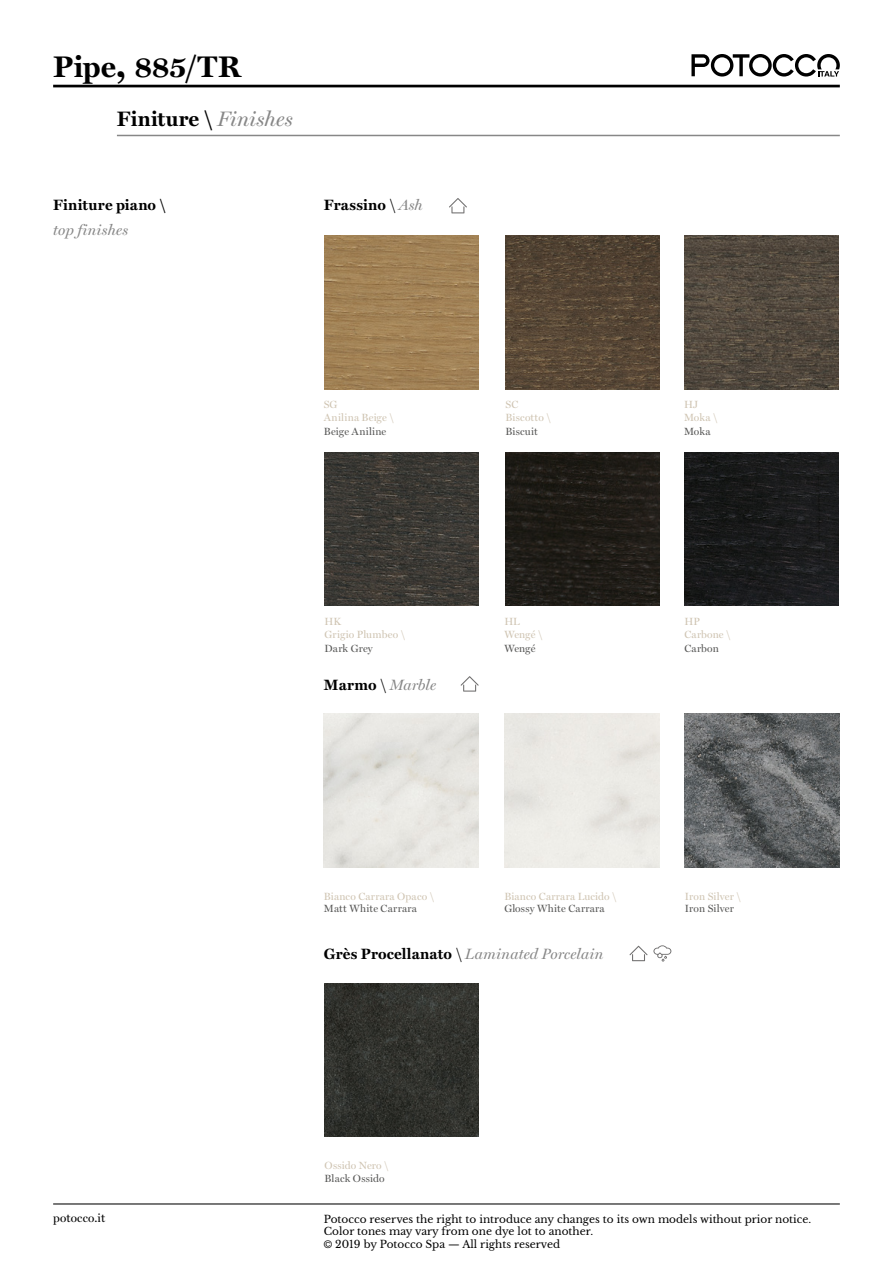
<style>
.page{position:relative;width:893px;height:1263px;background:#fff}
.page>*{position:absolute;margin:0;border:0;box-sizing:border-box;transform-origin:0 0}
.t1{font:700 30px "Miller Text";letter-spacing:-.005em;color:#000}
.t2{font:700 21px "Miller Text";letter-spacing:.01em;color:#000}
.t3{font:italic 15px "Miller Display";letter-spacing:.005em;color:#878787}
.t4{font:700 15px "Miller Text";letter-spacing:.015em;color:#000}
.t5{font:12px "Miller Display";letter-spacing:.015em;color:#000}
.t6{font:10.5px/12.6px "Libre Baskerville";color:#000}
.t7{font:10.5px/13.5px "Miller Display";letter-spacing:.015em;color:#cfc4b2}
.t8{font:10.5px "Miller Display";letter-spacing:.02em;color:#575756}
.s1{font-size:36px}
.s2{font-family:"Miller Display";font-weight:400;font-style:italic;color:#878787}
.s3{font-family:"Miller Display";font-weight:400}
.s4{font-family:"Miller Text";font-weight:700;font-style:normal;color:#000}
.s5{font-style:normal;color:#000}
.s6{font-family:"Helvetica Neue LT Std"}
</style>
<div class="page">
<img style="left:685px;top:714px;width:155px;height:154px">
<img style="left:506px;top:235px;width:153px;height:154px">
<img style="left:325px;top:235px;width:153px;height:154px">
<img style="left:506px;top:452px;width:153px;height:154px">
<img style="left:684px;top:452px;width:154px;height:154px">
<img style="left:685px;top:235px;width:153px;height:154px">
<img style="left:325px;top:452px;width:153px;height:154px">
<img style="left:325px;top:983px;width:154px;height:154px">
<svg style="left:461px;top:676px;width:18px;height:16px"></svg>
<svg style="left:449px;top:198px;width:18px;height:15px"></svg>
<svg style="left:629px;top:945px;width:42px;height:16px"></svg>
<hr style="left:117px;top:135px;width:723px;height:1px;background:#878787">
<hr style="left:53px;top:1203px;width:787px;height:1px;background:#000">
<hr style="left:53px;top:85px;width:787px;height:2px;background:#000">
<svg style="left:691px;top:54px;width:149px;height:23px"></svg>
<h1 class="t1" style="left:53px;top:49px;width:189px">Pipe<span class="s1">,</span> 885/TR</h1>
<h2 class="t2" style="left:117px;top:107px;width:177px">Finiture \ <span class="s2">Finishes</span></h2>
<h3 class="t4" style="left:53px;top:196px;width:114px">Finiture piano \</h3>
<h3 class="t3" style="left:53px;top:221px;width:77px">top finishes</h3>
<h3 class="t4" style="left:324px;top:196px;width:101px">Frassino <span class="s3">\</span> <span class="s2">Ash</span></h3>
<p class="t7" style="left:324px;top:397px;width:71px">SG<br>Anilina Beige \</p>
<p class="t8" style="left:324px;top:425px;width:64px">Beige Aniline</p>
<p class="t7" style="left:506px;top:397px;width:47px">SC<br>Biscotto \</p>
<p class="t8" style="left:506px;top:425px;width:34px">Biscuit</p>
<p class="t7" style="left:325px;top:614px;width:82px">HK<br>Grigio Plumbeo \</p>
<p class="t8" style="left:325px;top:642px;width:50px">Dark Grey</p>
<h3 class="t3" style="left:324px;top:675px;width:114px"><span class="s4">Marmo</span> <span class="s5">\</span> Marble</h3>
<p class="t7" style="left:504px;top:614px;width:40px">HL<br>Wengé \</p>
<p class="t8" style="left:504px;top:642px;width:33px">Wengé</p>
<p class="t7" style="left:684px;top:397px;width:35px">HJ<br>Moka \</p>
<p class="t8" style="left:684px;top:425px;width:28px">Moka</p>
<p class="t7" style="left:684px;top:614px;width:48px">HP<br>Carbone \</p>
<p class="t8" style="left:684px;top:642px;width:36px">Carbon</p>
<p class="t7" style="left:324px;top:889px;width:112px">Bianco Carrara Opaco \</p>
<p class="t8" style="left:324px;top:902px;width:95px">Matt White Carrara</p>
<p class="t7" style="left:504px;top:889px;width:114px">Bianco Carrara Lucido \</p>
<p class="t8" style="left:504px;top:902px;width:102px">Glossy White Carrara</p>
<h3 class="t3" style="left:324px;top:945px;width:281px"><span class="s4">Grès Procellanato</span> <span class="s5">\</span> Laminated Porcelain</h3>
<p class="t7" style="left:685px;top:889px;width:57px">Iron Silver \</p>
<p class="t8" style="left:685px;top:902px;width:51px">Iron Silver</p>
<p class="t7" style="left:325px;top:1158px;width:65px">Ossido Nero \</p>
<p class="t8" style="left:325px;top:1172px;width:61px">Black Ossido</p>
<p class="t5" style="left:53px;top:1210px;width:54px">potocco.it</p>
<p class="t6" style="left:324px;top:1212px;width:489px">Potocco reserves the right to introduce any changes to its own models without prior notice.<br>Color tones may vary from one dye lot to another.<br><span class="s6">©</span> 2019 by Potocco Spa — All rights reserved</p>
</div>
